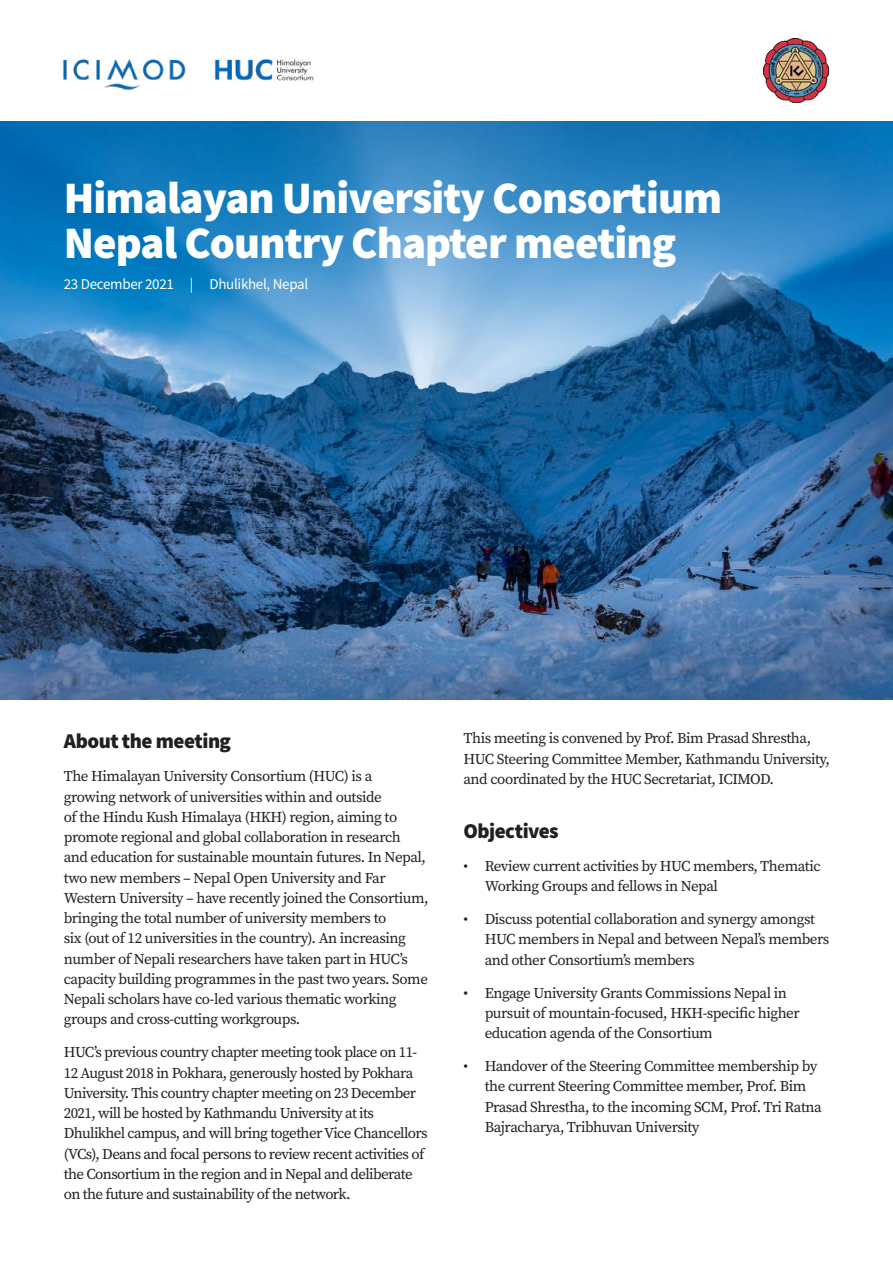
<style>
.page{position:relative;width:893px;height:1263px;background:#fff}
.page>*{position:absolute;margin:0;border:0;box-sizing:border-box;transform-origin:0 0}
.t1{font:900 45px/45px "Source Sans Pro";letter-spacing:-.02em;color:#fff}
.t2{font:900 21px "Source Sans Pro";letter-spacing:-.025em;color:#231f20}
.t3{font:15px/20.2px "Source Serif Pro";letter-spacing:-.03em;color:#231f20}
.t4{font:15px "Source Sans Pro";letter-spacing:-.02em;color:#fff}
</style>
<div class="page">
<img style="left:0;top:121px;width:893px;height:578px">
<img style="left:62px;top:59px;width:252px;height:30px">
<img style="left:764px;top:39px;width:65px;height:64px">
<h1 class="t1" style="left:64px;top:175px;width:660px">Himalayan University Consortium<br>Nepal Country Chapter meeting</h1>
<p class="t4" style="left:64px;top:275px;width:246px">23 December 2021 | Dhulikhel, Nepal</p>
<h2 class="t2" style="left:64px;top:727px;width:169px">About the meeting</h2>
<p class="t3" style="left:64px;top:766px;width:366px">The Himalayan University Consortium (HUC) is a<br>growing network of universities within and outside<br>of the Hindu Kush Himalaya (HKH) region, aiming to promote regional and global collaboration in research and education for sustainable mountain futures. In Nepal, two new members – Nepal Open University and Far Western University – have recently joined the Consortium, bringing the total number of university members to<br>six (out of 12 universities in the country). An increasing number of Nepali researchers have taken part in HUC’s capacity building programmes in the past two years. Some Nepali scholars have co-led various thematic working groups and cross-cutting workgroups.</p>
<p class="t3" style="left:64px;top:1042px;width:365px">HUC’s previous country chapter meeting took place on 11- 12 August 2018 in Pokhara, generously hosted by Pokhara University. This country chapter meeting on 23 December 2021, will be hosted by Kathmandu University at its Dhulikhel campus, and will bring together Vice Chancellors (VCs), Deans and focal persons to review recent activities of the Consortium in the region and in Nepal and deliberate on the future and sustainability of the network.</p>
<p class="t3" style="left:463px;top:728px;width:368px">This meeting is convened by Prof. Bim Prasad Shrestha,<br>HUC Steering Committee Member, Kathmandu University, and coordinated by the HUC Secretariat, ICIMOD.</p>
<h2 class="t2" style="left:463px;top:816px;width:97px">Objectives</h2>
<p class="t3" style="left:485px;top:855px;width:337px;text-indent:-21px">• Review current activities by HUC members, Thematic<br>Working Groups and fellows in Nepal</p>
<p class="t3" style="left:485px;top:909px;width:346px;text-indent:-21px">• Discuss potential collaboration and synergy amongst<br>HUC members in Nepal and between Nepal’s members and other Consortium’s members</p>
<p class="t3" style="left:485px;top:982px;width:317px;text-indent:-21px">• Engage University Grants Commissions Nepal in pursuit of mountain-focused, HKH-specific higher education agenda of the Consortium</p>
<p class="t3" style="left:485px;top:1056px;width:339px;text-indent:-21px">• Handover of the Steering Committee membership by the current Steering Committee member, Prof. Bim Prasad Shrestha, to the incoming SCM, Prof. Tri Ratna Bajracharya, Tribhuvan University</p>
</div>
